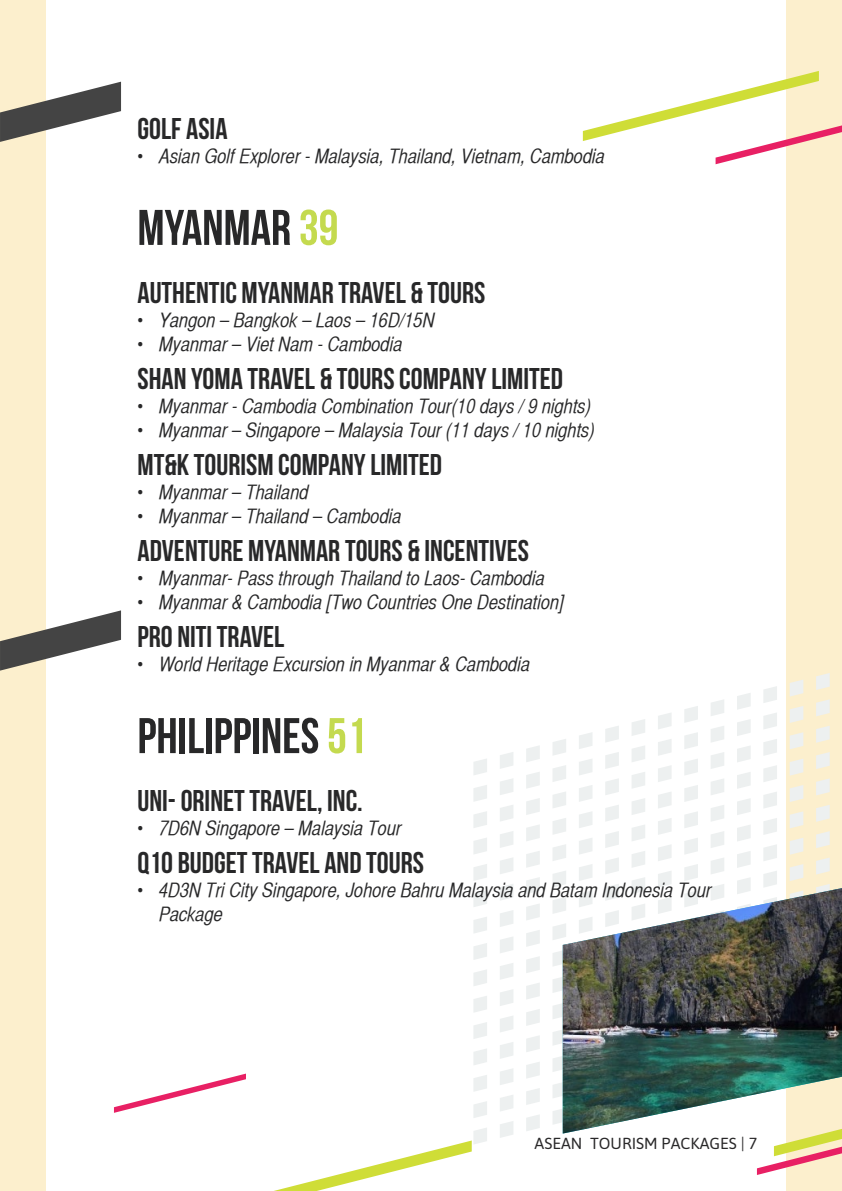
<style>
.page{position:relative;width:842px;height:1191px;background:#fff}
.page>*{position:absolute;margin:0;border:0;box-sizing:border-box;transform-origin:0 0}
.t1{font:50px "Bebas Neue";color:#282829}
.t2{font:30px "Bebas Neue";color:#282829}
.t3{font:20px/24px "Helvetica CY Oblique";color:#282829}
.t4{font:16px "Asap";color:#292829}
.s1{color:#c4da4f}
</style>
<div class="page">
<div style="left:786px;top:0;width:56px;height:1191px;background:#fcefcd"></div>
<div style="left:0;top:0;width:45px;height:1191px;background:#fcefcd"></div>
<svg style="left:757px;top:1133px;width:85px;height:42px"></svg>
<svg style="left:473px;top:759px;width:14px;height:16px"></svg>
<svg style="left:500px;top:752px;width:13px;height:17px"></svg>
<svg style="left:526px;top:746px;width:14px;height:16px"></svg>
<svg style="left:553px;top:739px;width:13px;height:16px"></svg>
<svg style="left:579px;top:732px;width:13px;height:17px"></svg>
<svg style="left:605px;top:726px;width:14px;height:16px"></svg>
<svg style="left:632px;top:719px;width:13px;height:17px"></svg>
<svg style="left:658px;top:713px;width:14px;height:16px"></svg>
<svg style="left:684px;top:706px;width:14px;height:17px"></svg>
<svg style="left:711px;top:700px;width:13px;height:16px"></svg>
<svg style="left:473px;top:785px;width:14px;height:17px"></svg>
<svg style="left:500px;top:778px;width:13px;height:17px"></svg>
<svg style="left:526px;top:772px;width:14px;height:16px"></svg>
<svg style="left:553px;top:765px;width:13px;height:17px"></svg>
<svg style="left:579px;top:759px;width:13px;height:16px"></svg>
<svg style="left:605px;top:752px;width:14px;height:17px"></svg>
<svg style="left:632px;top:746px;width:13px;height:16px"></svg>
<svg style="left:658px;top:739px;width:14px;height:17px"></svg>
<svg style="left:684px;top:732px;width:14px;height:17px"></svg>
<svg style="left:711px;top:726px;width:13px;height:16px"></svg>
<svg style="left:473px;top:811px;width:14px;height:17px"></svg>
<svg style="left:500px;top:805px;width:13px;height:16px"></svg>
<svg style="left:526px;top:798px;width:14px;height:17px"></svg>
<svg style="left:553px;top:792px;width:13px;height:16px"></svg>
<svg style="left:579px;top:785px;width:13px;height:17px"></svg>
<svg style="left:605px;top:779px;width:14px;height:16px"></svg>
<svg style="left:632px;top:772px;width:13px;height:16px"></svg>
<svg style="left:658px;top:765px;width:14px;height:17px"></svg>
<svg style="left:684px;top:759px;width:14px;height:16px"></svg>
<svg style="left:711px;top:752px;width:13px;height:17px"></svg>
<svg style="left:473px;top:838px;width:14px;height:16px"></svg>
<svg style="left:500px;top:831px;width:13px;height:17px"></svg>
<svg style="left:526px;top:825px;width:14px;height:16px"></svg>
<svg style="left:553px;top:818px;width:13px;height:17px"></svg>
<svg style="left:579px;top:812px;width:13px;height:16px"></svg>
<svg style="left:605px;top:805px;width:14px;height:16px"></svg>
<svg style="left:632px;top:798px;width:13px;height:17px"></svg>
<svg style="left:658px;top:792px;width:14px;height:16px"></svg>
<svg style="left:684px;top:785px;width:14px;height:17px"></svg>
<svg style="left:711px;top:779px;width:13px;height:16px"></svg>
<svg style="left:473px;top:864px;width:14px;height:17px"></svg>
<svg style="left:500px;top:858px;width:13px;height:16px"></svg>
<svg style="left:526px;top:851px;width:14px;height:16px"></svg>
<svg style="left:553px;top:844px;width:13px;height:17px"></svg>
<svg style="left:579px;top:838px;width:13px;height:16px"></svg>
<svg style="left:605px;top:831px;width:14px;height:17px"></svg>
<svg style="left:632px;top:825px;width:13px;height:16px"></svg>
<svg style="left:658px;top:818px;width:14px;height:17px"></svg>
<svg style="left:684px;top:811px;width:14px;height:17px"></svg>
<svg style="left:711px;top:805px;width:13px;height:16px"></svg>
<svg style="left:473px;top:890px;width:14px;height:17px"></svg>
<svg style="left:500px;top:884px;width:13px;height:16px"></svg>
<svg style="left:526px;top:877px;width:14px;height:17px"></svg>
<svg style="left:553px;top:871px;width:13px;height:16px"></svg>
<svg style="left:579px;top:864px;width:13px;height:17px"></svg>
<svg style="left:605px;top:858px;width:14px;height:16px"></svg>
<svg style="left:632px;top:851px;width:13px;height:17px"></svg>
<svg style="left:658px;top:845px;width:14px;height:16px"></svg>
<svg style="left:684px;top:838px;width:14px;height:16px"></svg>
<svg style="left:711px;top:831px;width:13px;height:17px"></svg>
<svg style="left:473px;top:917px;width:14px;height:16px"></svg>
<svg style="left:500px;top:910px;width:13px;height:17px"></svg>
<svg style="left:526px;top:904px;width:14px;height:16px"></svg>
<svg style="left:553px;top:898px;width:10px;height:16px"></svg>
<svg style="left:605px;top:884px;width:14px;height:4px"></svg>
<svg style="left:632px;top:877px;width:13px;height:11px"></svg>
<svg style="left:658px;top:871px;width:14px;height:16px"></svg>
<svg style="left:684px;top:864px;width:14px;height:17px"></svg>
<svg style="left:711px;top:858px;width:13px;height:16px"></svg>
<svg style="left:473px;top:943px;width:14px;height:17px"></svg>
<svg style="left:500px;top:937px;width:13px;height:16px"></svg>
<svg style="left:526px;top:930px;width:14px;height:17px"></svg>
<svg style="left:553px;top:924px;width:10px;height:16px"></svg>
<svg style="left:711px;top:884px;width:13px;height:4px"></svg>
<svg style="left:473px;top:970px;width:14px;height:16px"></svg>
<svg style="left:500px;top:963px;width:13px;height:16px"></svg>
<svg style="left:526px;top:956px;width:14px;height:17px"></svg>
<svg style="left:553px;top:949px;width:10px;height:17px"></svg>
<svg style="left:473px;top:996px;width:14px;height:16px"></svg>
<svg style="left:500px;top:989px;width:13px;height:17px"></svg>
<svg style="left:526px;top:983px;width:14px;height:16px"></svg>
<svg style="left:553px;top:976px;width:10px;height:17px"></svg>
<svg style="left:473px;top:1022px;width:14px;height:17px"></svg>
<svg style="left:500px;top:1016px;width:13px;height:16px"></svg>
<svg style="left:526px;top:1009px;width:14px;height:17px"></svg>
<svg style="left:553px;top:1002px;width:10px;height:17px"></svg>
<svg style="left:473px;top:1049px;width:14px;height:16px"></svg>
<svg style="left:500px;top:1042px;width:13px;height:17px"></svg>
<svg style="left:526px;top:1036px;width:14px;height:16px"></svg>
<svg style="left:553px;top:1028px;width:10px;height:17px"></svg>
<svg style="left:473px;top:1075px;width:14px;height:16px"></svg>
<svg style="left:500px;top:1068px;width:13px;height:17px"></svg>
<svg style="left:526px;top:1062px;width:14px;height:16px"></svg>
<svg style="left:553px;top:1055px;width:10px;height:17px"></svg>
<svg style="left:473px;top:1101px;width:14px;height:17px"></svg>
<svg style="left:500px;top:1095px;width:13px;height:16px"></svg>
<svg style="left:526px;top:1088px;width:14px;height:17px"></svg>
<svg style="left:553px;top:1081px;width:10px;height:17px"></svg>
<svg style="left:500px;top:1121px;width:13px;height:17px"></svg>
<svg style="left:526px;top:1115px;width:14px;height:16px"></svg>
<svg style="left:553px;top:1107px;width:10px;height:17px"></svg>
<svg style="left:737px;top:673px;width:93px;height:215px"></svg>
<svg style="left:583px;top:71px;width:236px;height:70px"></svg>
<svg style="left:114px;top:1073px;width:132px;height:39px"></svg>
<svg style="left:716px;top:125px;width:126px;height:39px"></svg>
<svg style="left:274px;top:1128px;width:213px;height:63px"></svg>
<svg style="left:0;top:82px;width:121px;height:60px"></svg>
<svg style="left:0;top:610px;width:121px;height:60px"></svg>
<img style="left:563px;top:888px;width:279px;height:245px">
<h2 class="t2" style="left:137px;top:112px;width:92px">GOLF ASIA</h2>
<p class="t3" style="left:137px;top:144px;width:469px">• Asian Golf Explorer - Malaysia, Thailand, Vietnam, Cambodia</p>
<h1 class="t1" style="left:137px;top:200px;width:202px">MYANMAR <span class="s1">39</span></h1>
<h2 class="t2" style="left:137px;top:276px;width:349px">AUTHENTIC MYANMAR TRAVEL &amp; TOURS</h2>
<p class="t3" style="left:137px;top:308px;width:299px">• Yangon – Bangkok – Laos – 16D/15N</p>
<p class="t3" style="left:137px;top:332px;width:267px">• Myanmar – Viet Nam - Cambodia</p>
<h2 class="t2" style="left:137px;top:362px;width:427px">SHAN YOMA TRAVEL &amp; TOURS COMPANY LIMITED</h2>
<p class="t3" style="left:137px;top:394px;width:456px">• Myanmar - Cambodia Combination Tour(10 days / 9 nights)</p>
<p class="t3" style="left:137px;top:418px;width:459px">• Myanmar – Singapore – Malaysia Tour (11 days / 10 nights)</p>
<h2 class="t2" style="left:137px;top:448px;width:306px">MT&amp;K TOURISM COMPANY LIMITED</h2>
<p class="t3" style="left:137px;top:480px;width:173px">• Myanmar – Thailand</p>
<p class="t3" style="left:137px;top:504px;width:266px">• Myanmar – Thailand – Cambodia</p>
<h2 class="t2" style="left:137px;top:534px;width:393px">ADVENTURE MYANMAR TOURS &amp; INCENTIVES</h2>
<p class="t3" style="left:137px;top:566px;width:409px">• Myanmar- Pass through Thailand to Laos- Cambodia</p>
<p class="t3" style="left:137px;top:590px;width:428px">• Myanmar &amp; Cambodia [Two Countries One Destination]</p>
<h2 class="t2" style="left:137px;top:620px;width:148px">PRO NITI TRAVEL</h2>
<p class="t3" style="left:137px;top:652px;width:394px">• World Heritage Excursion in Myanmar &amp; Cambodia</p>
<h1 class="t1" style="left:137px;top:708px;width:231px">PHILIPPINES <span class="s1">51</span></h1>
<h2 class="t2" style="left:137px;top:784px;width:227px">UNI- ORINET TRAVEL, INC.</h2>
<p class="t3" style="left:137px;top:816px;width:266px">• 7D6N Singapore – Malaysia Tour</p>
<h2 class="t2" style="left:137px;top:846px;width:288px">Q10 BUDGET TRAVEL AND TOURS</h2>
<p class="t3" style="left:159px;top:878px;width:554px;text-indent:-22px">• 4D3N Tri City Singapore, Johore Bahru Malaysia and Batam Indonesia Tour<br>Package</p>
<p class="t4" style="left:535px;top:1131px;width:224px">ASEAN TOURISM PACKAGES | 7</p>
</div>
